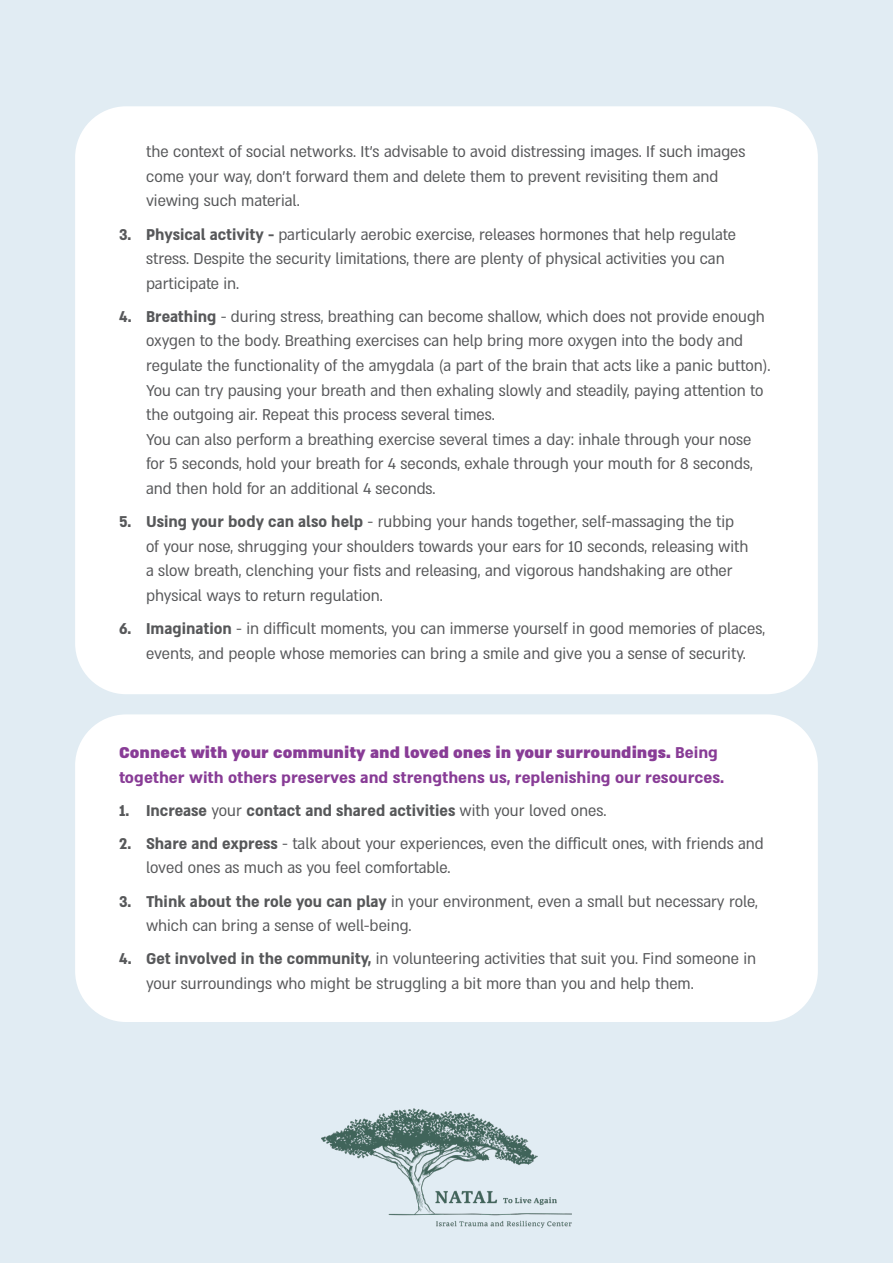
<style>
.page{position:relative;width:893px;height:1263px;background:#e1ecf3}
.page>*{position:absolute;margin:0;border:0;box-sizing:border-box;transform-origin:0 0}
.t1{font:18px/24.6px "Almoni Neue DL4.0 AAA";color:#57585a;scale:.95 1}
.t2{font:700 18px/24.6px "Almoni Neue DL4.0 AAA";color:#883c96}
.t3{font:700 18px "Almoni Neue DL4.0 AAA";color:#57585a;scale:.95 1}
.s1{font-weight:700}
.s2{font-weight:900}
.s3{font-weight:400}
</style>
<div class="page">
<img style="left:321px;top:1108px;width:251px;height:120px">
<div style="left:75px;top:106px;width:743px;height:588px;background:#fff;border-radius:51px"></div>
<div style="left:75px;top:714px;width:743px;height:308px;background:#fff;border-radius:51px"></div>
<p class="t3" style="left:119px;top:220px;width:14px">3.</p>
<p class="t3" style="left:119px;top:302px;width:15px">4.</p>
<p class="t3" style="left:119px;top:508px;width:14px">5.</p>
<p class="t3" style="left:119px;top:614px;width:14px">6.</p>
<p class="t1" style="left:146px;top:139px;width:632px">the context of social networks s'I t. advisable to avoid distressing images If. such images come your way, don t' forward them and delete them to prevent revisiting them and viewing such material.</p>
<p class="t1" style="left:146px;top:222px;width:622px"><span class="s1">Physical activity -</span> particularly aerobic exercise, releases hormones that help regulate</p>
<p class="t1" style="left:146px;top:246px;width:611px">stress. Despite the security limitations, there are plenty of physical activities you can participate in.</p>
<p class="t1" style="left:146px;top:304px;width:653px"><span class="s1">Breathing</span> - during stress, breathing can become shallow, which does not provide enough</p>
<p class="t1" style="left:146px;top:328px;width:659px">oxygen to the body. Breathing exercises can help bring more oxygen into the body and regulate the functionality of the amygdala a( part of the brain that acts like a panic button .( You can try pausing your breath and then exhaling slowly and steadily, paying attention to the outgoing air. Repeat this process several times.<br>You can also perform a breathing exercise several times a day: inhale through your nose for 5 seconds, hold your breath for 4 seconds, exhale through your mouth for 8 seconds, and then hold for an additional 4 seconds.</p>
<p class="t1" style="left:146px;top:509px;width:620px"><span class="s1">Using your body can also help</span> - rubbing your hands together, self-massaging the tip</p>
<p class="t1" style="left:146px;top:534px;width:636px">of your nose, shrugging your shoulders towards your ears for 10 seconds, releasing with a slow breath, clenching your fists and releasing, and vigorous handshaking are other physical ways to return regulation.</p>
<p class="t1" style="left:146px;top:616px;width:653px"><span class="s1">Imagination</span> in- difficult moments, you can immerse yourself in good memories of places,</p>
<p class="t1" style="left:146px;top:641px;width:633px">events, and people whose memories can bring a smile and give you a sense of security.</p>
<p class="t2" style="left:119px;top:740px;width:607px"><span class="s2">Connect with your community and loved ones in your surroundings.</span> Being together with others preserves and strengthens us, replenishing our resources.</p>
<p class="t3" style="left:146px;top:796px;width:486px">Increase <span class="s3">your</span> contact and shared activities <span class="s3">with your loved ones.</span></p>
<p class="t3" style="left:119px;top:796px;width:12px">1.</p>
<p class="t3" style="left:119px;top:829px;width:14px">2.</p>
<p class="t3" style="left:119px;top:887px;width:14px">3.</p>
<p class="t3" style="left:119px;top:945px;width:15px">4.</p>
<p class="t1" style="left:146px;top:831px;width:652px"><span class="s1">Share and express</span> - talk about your experiences, even the difficult ones, with friends and</p>
<p class="t1" style="left:146px;top:855px;width:322px">loved ones as much as you feel comfortable.</p>
<p class="t1" style="left:146px;top:889px;width:645px"><span class="s1">Think about the role you can play</span> in your environment, even a small but necessary role,</p>
<p class="t1" style="left:146px;top:913px;width:281px">which can bring a sense of well-being.</p>
<p class="t1" style="left:146px;top:946px;width:644px"><span class="s1">Get involved in the community</span> in<span class="s1">,</span> volunteering activities that suit you. Find someone in</p>
<p class="t1" style="left:146px;top:971px;width:578px">your surroundings who might be struggling a bit more than you and help them.</p>
</div>
